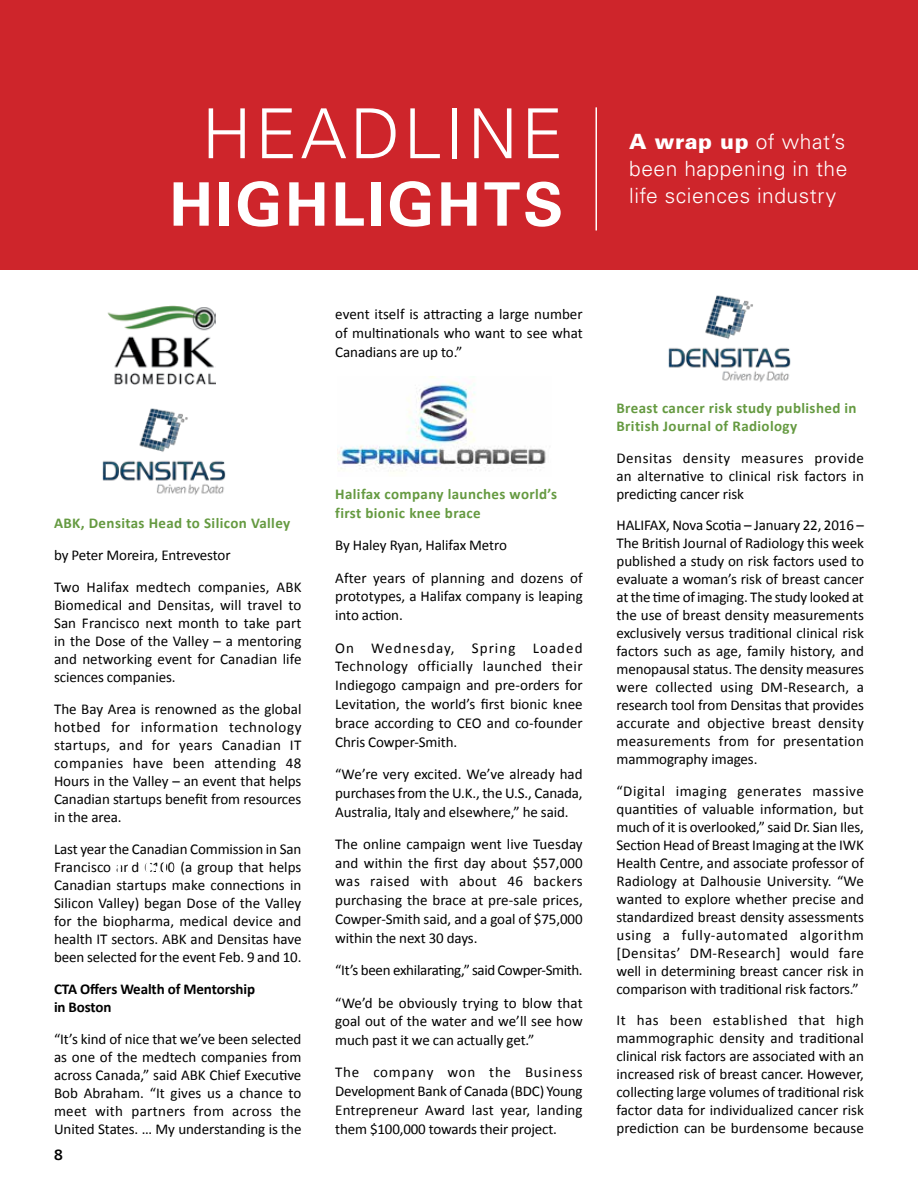
<style>
.page{position:relative;width:918px;height:1188px;background:#fff}
.page>*{position:absolute;margin:0;border:0;box-sizing:border-box;transform-origin:0 0}
.t1{font:300 69px "Univers";letter-spacing:.05em;color:#fff}
.t2{font:700 60px "Univers";letter-spacing:.05em;color:#fff}
.t3{font:300 21px/27px "Univers";letter-spacing:.025em;color:#fff;text-align:justify}
.t4{font:15px/18px "Calibri";letter-spacing:-.005em;color:#000;text-align:justify}
.t5{font:700 15px/18.8px "Calibri";letter-spacing:.025em;color:#659a41}
.t6{font:700 15px/18.1px "Calibri";letter-spacing:-.005em;color:#000}
.t7{font:700 13.5px "Euphemia UCAS";color:#000}
.s1{font-weight:900}
</style>
<div class="page">
<div style="left:0;top:0;width:918px;height:270px;background:#ce252b"></div>
<hr style="left:596px;top:107px;width:1px;height:123px;background:#fff">
<img style="left:108px;top:306px;width:107px;height:79px">
<img style="left:337px;top:376px;width:209px;height:96px">
<img style="left:102px;top:408px;width:124px;height:87px">
<img style="left:668px;top:295px;width:123px;height:87px">
<h1 class="t1" style="left:202px;top:92px;width:363px">HEADLINE</h1>
<h2 class="t2" style="left:170px;top:169px;width:395px">HIGHLIGHTS</h2>
<p class="t4" style="left:335px;top:305px;width:249px;line-height:18.8px">event itself is attracting a large number of multinationals who want to see what Canadians are up to.”</p>
<p class="t5" style="left:54px;top:514px;width:238px">ABK, Densitas Head to Silicon Valley</p>
<p class="t4" style="left:54px;top:539px;width:249px;line-height:31.7px">by Peter Moreira, Entrevestor<br>Two Halifax medtech companies, ABK</p>
<p class="t4" style="left:54px;top:596px;width:249px">Biomedical and Densitas, will travel to San Francisco next month to take part in the Dose of the Valley – a mentoring and networking event for Canadian life sciences companies.</p>
<p class="t4" style="left:54px;top:700px;width:249px">The Bay Area is renowned as the global hotbed for information technology startups, and for years Canadian IT companies have been attending 48<br>Hours in the Valley – an event that helps Canadian startups benefit from resources in the area.</p>
<p class="t4" style="left:54px;top:840px;width:249px">Last year the Canadian Commission in San Francisco and C100 (a group that helps Canadian startups make connections in Silicon Valley) began Dose of the Valley for the biopharma, medical device and health IT sectors. ABK and Densitas have been selected for the event Feb. 9 and 10.</p>
<p class="t6" style="left:54px;top:980px;width:203px">CTA Offers Wealth of Mentorship in Boston</p>
<p class="t4" style="left:54px;top:1030px;width:249px">“It’s kind of nice that we’ve been selected as one of the medtech companies from across Canada,” said ABK Chief Executive Bob Abraham. “It gives us a chance to meet with partners from across the United States. … My understanding is the</p>
<p class="t7" style="left:54px;top:1144px;width:10px">8</p>
<p class="t5" style="left:335px;top:485px;width:223px">Halifax company launches world’s first bionic knee brace</p>
<p class="t4" style="left:335px;top:529px;width:249px;line-height:32.2px">By Haley Ryan, Halifax Metro<br>After years of planning and dozens of</p>
<p class="t4" style="left:335px;top:587px;width:249px;line-height:18.8px">prototypes, a Halifax company is leaping into action.</p>
<p class="t4" style="left:335px;top:638px;width:249px;line-height:18.8px">On Wednesday, Spring Loaded Technology officially launched their Indiegogo campaign and pre-orders for Levitation, the world’s first bionic knee brace according to CEO and co-founder Chris Cowper-Smith.</p>
<p class="t4" style="left:335px;top:765px;width:249px;line-height:18.8px">“We’re very excited. We’ve already had purchases from the U.K., the U.S., Canada, Australia, Italy and elsewhere,” he said.</p>
<p class="t4" style="left:335px;top:835px;width:249px;line-height:18.8px">The online campaign went live Tuesday and within the first day about $57,000 was raised with about 46 backers purchasing the brace at pre-sale prices, Cowper-Smith said, and a goal of $75,000 within the next 30 days.</p>
<p class="t4" style="left:335px;top:954px;width:249px;line-height:32.2px">“It’s been exhilarating,” said Cowper-Smith. “We’d be obviously trying to blow that</p>
<p class="t4" style="left:335px;top:1012px;width:249px;line-height:18.8px">goal out of the water and we’ll see how much past it we can actually get.”</p>
<p class="t4" style="left:335px;top:1063px;width:249px;line-height:18.8px">The company won the Business Development Bank of Canada (BDC) Young Entrepreneur Award last year, landing them $100,000 towards their project.</p>
<h3 class="t3" style="left:629px;top:128px;width:220px"><span class="s1">A wrap up</span> of what’s been happening in the life sciences industry</h3>
<p class="t5" style="left:616px;top:399px;width:242px;line-height:18px">Breast cancer risk study published in<br>British Journal of Radiology</p>
<p class="t4" style="left:616px;top:449px;width:249px">Densitas density measures provide an alternative to clinical risk factors in predicting cancer risk</p>
<p class="t4" style="left:616px;top:517px;width:249px">HALIFAX, Nova Scotia – January 22, 2016 – The British Journal of Radiology this week published a study on risk factors used to evaluate a woman’s risk of breast cancer at the time of imaging. The study looked at the use of breast density measurements exclusively versus traditional clinical risk factors such as age, family history, and menopausal status. The density measures were collected using DM-Research, a research tool from Densitas that provides accurate and objective breast density measurements from for presentation mammography images.</p>
<p class="t4" style="left:616px;top:782px;width:249px">“Digital imaging generates massive quantities of valuable information, but much of it is overlooked,” said Dr. Sian Iles, Section Head of Breast Imaging at the IWK Health Centre, and associate professor of Radiology at Dalhousie University. “We wanted to explore whether precise and standardized breast density assessments using a fully-automated algorithm [Densitas’ DM-Research] would fare well in determining breast cancer risk in comparison with traditional risk factors.”</p>
<p class="t4" style="left:616px;top:1012px;width:249px">It has been established that high mammographic density and traditional clinical risk factors are associated with an increased risk of breast cancer. However, collecting large volumes of traditional risk factor data for individualized cancer risk prediction can be burdensome because</p>
</div>
